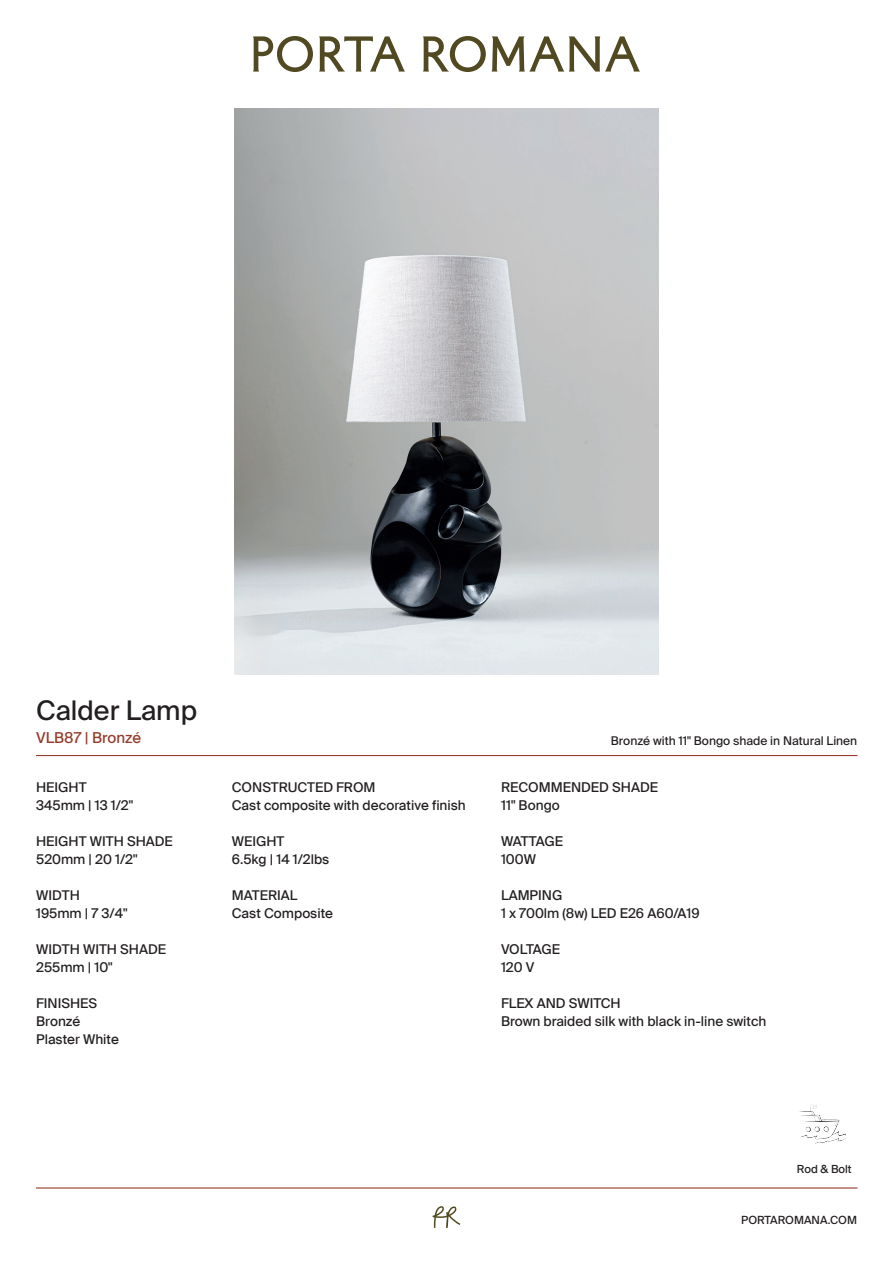
<style>
.page{position:relative;width:893px;height:1263px;background:#fff}
.page>*{position:absolute;margin:0;border:0;box-sizing:border-box;transform-origin:0 0}
.t1{font:27px "Suisse Intl";color:#231f20}
.t2{font:15px "Suisse Intl";color:#943b2a}
.t3{font:13.5px/18px "Suisse Intl";color:#231f20}
.t4{font:12px "Suisse Intl";color:#231f20}
.t5{font:11.25px "Suisse Intl";color:#231f20}
</style>
<div class="page">
<hr style="left:36px;top:755px;width:821px;height:1px;background:#943b2a">
<img style="left:234px;top:108px;width:425px;height:566px">
<svg style="left:253px;top:36px;width:60px;height:36px"></svg>
<svg style="left:319px;top:36px;width:86px;height:36px"></svg>
<svg style="left:423px;top:36px;width:63px;height:36px"></svg>
<svg style="left:492px;top:36px;width:148px;height:36px"></svg>
<svg style="left:433px;top:1206px;width:27px;height:22px"></svg>
<hr style="left:36px;top:1187px;width:821px;height:1px;background:#943b2a">
<img style="left:799px;top:1104px;width:48px;height:40px">
<h1 class="t1" style="left:36px;top:695px;width:162px">Calder Lamp</h1>
<p class="t2" style="left:36px;top:729px;width:107px">VLB87 | Bronzé</p>
<p class="t4" style="left:611px;top:733px;width:248px">Bronzé with 11" Bongo shade in Natural Linen</p>
<p class="t3" style="left:36px;top:778px;width:99px">HEIGHT<br>345mm | 13 1/2"</p>
<p class="t3" style="left:36px;top:832px;width:138px">HEIGHT WITH SHADE<br>520mm | 20 1/2"</p>
<p class="t3" style="left:36px;top:886px;width:93px">WIDTH<br>195mm | 7 3/4"</p>
<p class="t3" style="left:36px;top:940px;width:132px">WIDTH WITH SHADE<br>255mm | 10"</p>
<p class="t3" style="left:36px;top:994px;width:84px">FINISHES<br>Bronzé<br>Plaster White</p>
<p class="t3" style="left:232px;top:778px;width:235px">CONSTRUCTED FROM<br>Cast composite with decorative finish</p>
<p class="t3" style="left:232px;top:832px;width:99px">WEIGHT<br>6.5kg | 14 1/2lbs</p>
<p class="t3" style="left:232px;top:886px;width:103px">MATERIAL<br>Cast Composite</p>
<p class="t3" style="left:501px;top:778px;width:159px">RECOMMENDED SHADE<br>11" Bongo</p>
<p class="t3" style="left:501px;top:832px;width:64px">WATTAGE<br>100W</p>
<p class="t3" style="left:501px;top:886px;width:200px">LAMPING<br>1 x 700lm (8w) LED E26 A60/A19</p>
<p class="t3" style="left:501px;top:940px;width:61px">VOLTAGE<br>120 V</p>
<p class="t3" style="left:501px;top:994px;width:267px">FLEX AND SWITCH<br>Brown braided silk with black in-line switch</p>
<p class="t5" style="left:797px;top:1163px;width:56px">Rod &amp; Bolt</p>
<p class="t5" style="left:741px;top:1213px;width:117px">PORTAROMANA.COM</p>
</div>
